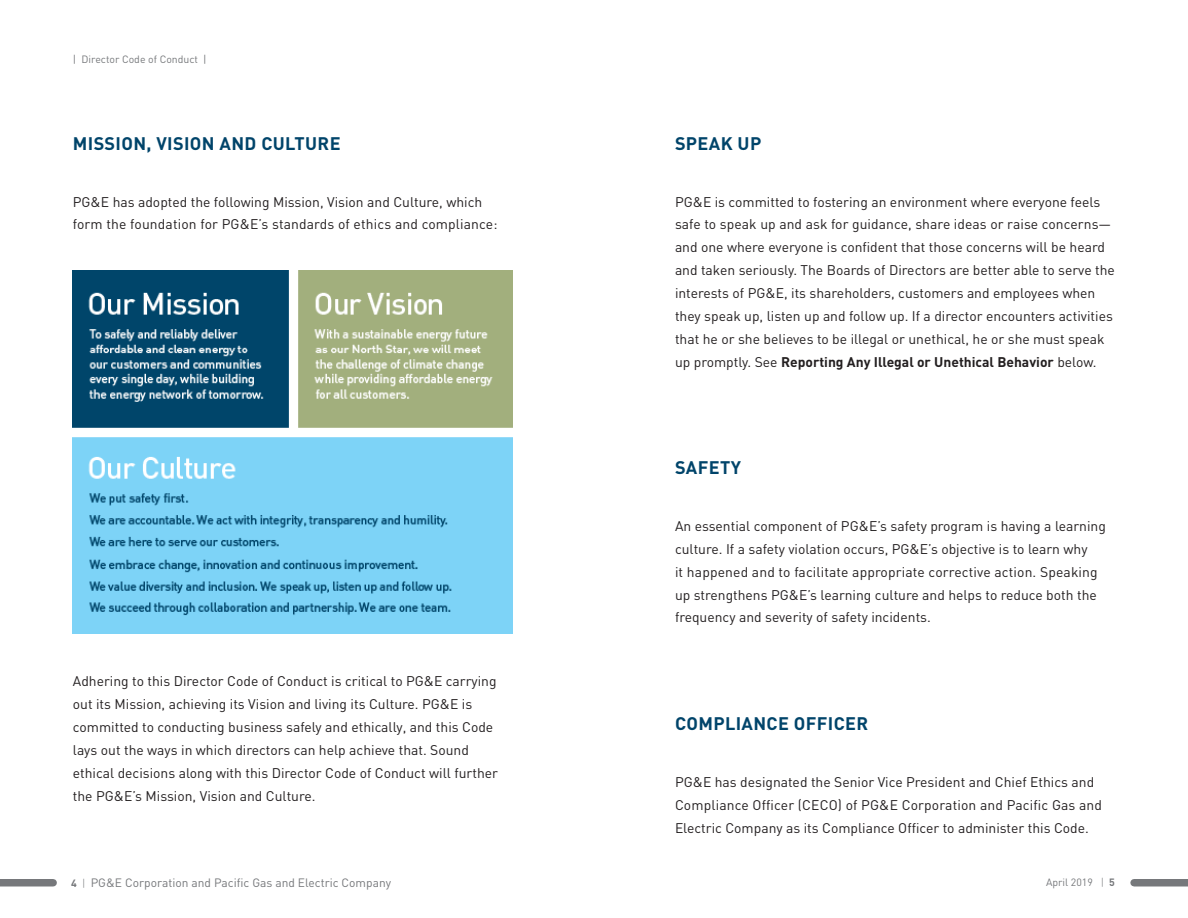
<style>
.page{position:relative;width:1188px;height:918px;background:#fff}
.page>*{position:absolute;margin:0;border:0;box-sizing:border-box;transform-origin:0 0}
.Header_1{font:700 18px "DIN";letter-spacing:.02em;color:#00446a}
.Body_Copy{font:13.8px/22.8px "DIN";color:#231f20}
.t1{font:12px "DIN";color:#76787b}
.t2{font:10.5px "DIN";color:#76787b}
.s1{font-weight:700}
.s2{font-weight:700;font-size:10.5px}
.s3{font-weight:300;font-size:10.5px}
.s4{font-weight:300}
</style>
<div class="page">
<div style="left:0;top:879px;width:53px;height:7px;background:#76787b"></div>
<div style="left:1134px;top:879px;width:54px;height:7px;background:#76787b"></div>
<img style="left:73px;top:270px;width:440px;height:364px">
<p class="t2" style="left:73px;top:52px;width:135px">| Director Code of Conduct |</p>
<p class="Header_1" style="left:73px;top:132px;width:269px">MISSION, VISION AND CULTURE</p>
<p class="Body_Copy" style="left:73px;top:190px;width:426px">PG&amp;E has adopted the following Mission, Vision and Culture, which form the foundation for PG&amp;E’s standards of ethics and compliance:</p>
<p class="Body_Copy" style="left:73px;top:670px;width:427px">Adhering to this Director Code of Conduct is critical to PG&amp;E carrying out its Mission, achieving its Vision and living its Culture. PG&amp;E is committed to conducting business safely and ethically, and this Code lays out the ways in which directors can help achieve that. Sound ethical decisions along with this Director Code of Conduct will further the PG&amp;E’s Mission, Vision and Culture.</p>
<p class="Header_1" style="left:675px;top:132px;width:88px">SPEAK UP</p>
<p class="Body_Copy" style="left:675px;top:190px;width:441px">PG&amp;E is committed to fostering an environment where everyone feels safe to speak up and ask for guidance, share ideas or raise concerns— and one where everyone is confident that those concerns will be heard and taken seriously. The Boards of Directors are better able to serve the interests of PG&amp;E, its shareholders, customers and employees when they speak up, listen up and follow up. If a director encounters activities that he or she believes to be illegal or unethical, he or she must speak up promptly. See <span class="s1">Reporting Any Illegal or Unethical Behavior</span> below.</p>
<p class="Header_1" style="left:675px;top:456px;width:68px">SAFETY</p>
<p class="Body_Copy" style="left:675px;top:514px;width:432px">An essential component of PG&amp;E’s safety program is having a learning culture. If a safety violation occurs, PG&amp;E’s objective is to learn why<br>it happened and to facilitate appropriate corrective action. Speaking up strengthens PG&amp;E’s learning culture and helps to reduce both the frequency and severity of safety incidents.</p>
<p class="Header_1" style="left:675px;top:712px;width:195px">COMPLIANCE OFFICER</p>
<p class="Body_Copy" style="left:675px;top:770px;width:429px">PG&amp;E has designated the Senior Vice President and Chief Ethics and<br>Compliance Officer (CECO) of PG&amp;E Corporation and Pacific Gas and<br>Electric Company as its Compliance Officer to administer this Code.</p>
<p class="t1" style="left:71px;top:875px;width:321px"><span class="s2">4</span> <span class="s3">|</span> PG&amp;E Corporation and Pacific Gas and Electric Company</p>
<p class="t2" style="left:1046px;top:876px;width:70px">April 2019 <span class="s4">|</span> <span class="s1">5</span></p>
</div>
